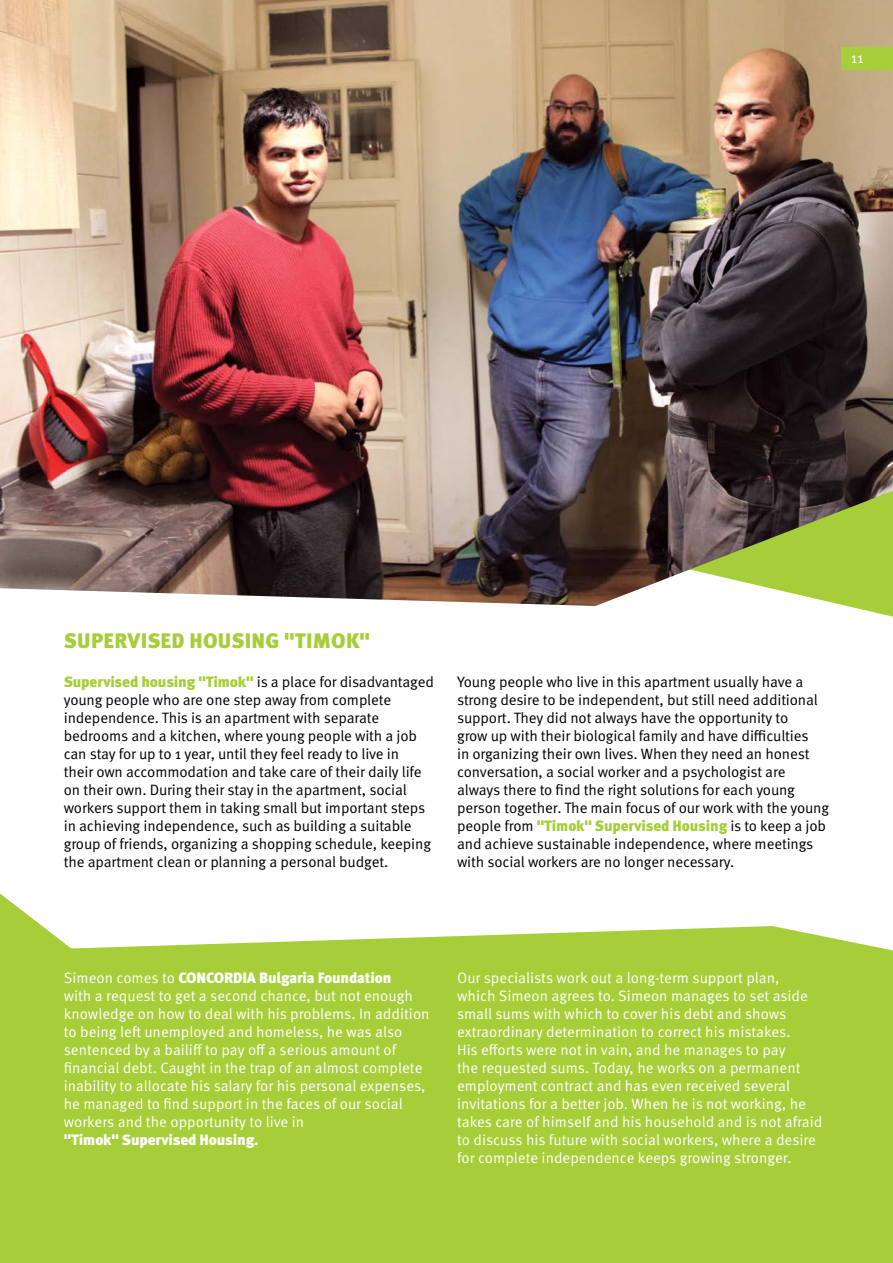
<style>
.page{position:relative;width:893px;height:1263px;background:#fff}
.page>*{position:absolute;margin:0;border:0;box-sizing:border-box;transform-origin:0 0}
.t1{font:900 21px "Meta Pro";letter-spacing:.01em;color:#a6ce39}
.t2{font:15px/18px "Meta Pro Norm";letter-spacing:-.01em;color:#000}
.t3{font:15px/18px "Meta Pro Norm";color:#fff}
.t4{font:900 15px "Meta Pro";letter-spacing:-.01em;color:#a6ce39}
.t5{font:900 15px "Meta Pro";letter-spacing:-.01em;color:#fff}
.s1{font-family:"Meta Pro Norm";font-weight:400;color:#000}
.s2{font-family:"Meta Pro Norm";font-weight:400}
</style>
<div class="page">
<img style="left:0;top:0;width:893px;height:606px">
<div style="left:0;top:926px;width:893px;height:337px;background:#a6ce39"></div>
<div style="left:841px;top:47px;width:52px;height:23px;background:#a6ce39"></div>
<svg style="left:0;top:893px;width:74px;height:155px"></svg>
<p class="t3" style="left:851px;top:48px;width:15px">11</p>
<h1 class="t1" style="left:64px;top:624px;width:308px">SUPERVISED HOUSING "TIMOK"</h1>
<p class="t4" style="left:64px;top:670px;width:372px">Supervised housing "Timok" <span class="s1">is a place for disadvantaged</span></p>
<p class="t2" style="left:64px;top:690px;width:369px">young people who are one step away from complete independence. This is an apartment with separate bedrooms and a kitchen, where young people with a job can stay for up to 1 year, until they feel ready to live in their own accommodation and take care of their daily life on their own. During their stay in the apartment, social workers support them in taking small but important steps in achieving independence, such as building a suitable group of friends, organizing a shopping schedule, keeping the apartment clean or planning a personal budget.</p>
<p class="t2" style="left:457px;top:672px;width:373px">Young people who live in this apartment usually have a strong desire to be independent, but still need additional support. They did not always have the opportunity to<br>grow up with their biological family and have difficulties<br>in organizing their own lives. When they need an honest conversation, a social worker and a psychologist are always there to find the right solutions for each young person together. The main focus of our work with the young</p>
<p class="t4" style="left:457px;top:814px;width:370px"><span class="s1">people from</span> "Timok" Supervised Housing <span class="s1">is to keep a job</span></p>
<p class="t2" style="left:457px;top:834px;width:358px">and achieve sustainable independence, where meetings with social workers are no longer necessary.</p>
<p class="t5" style="left:64px;top:966px;width:329px"><span class="s2">Simeon comes to</span> CONCORDIA Bulgaria Foundation</p>
<p class="t3" style="left:64px;top:986px;width:367px">with a request to get a second chance, but not enough knowledge on how to deal with his problems. In addition to being left unemployed and homeless, he was also sentenced by a bailiff to pay off a serious amount of financial debt. Caught in the trap of an almost complete inability to allocate his salary for his personal expenses, he managed to find support in the faces of our social workers and the opportunity to live in</p>
<p class="t5" style="left:64px;top:1128px;width:196px">"Timok" Supervised Housing.</p>
<p class="t3" style="left:457px;top:968px;width:367px">Our specialists work out a long-term support plan,<br>which Simeon agrees to. Simeon manages to set aside small sums with which to cover his debt and shows extraordinary determination to correct his mistakes.<br>His efforts were not in vain, and he manages to pay<br>the requested sums. Today, he works on a permanent employment contract and has even received several invitations for a better job. When he is not working, he takes care of himself and his household and is not afraid to discuss his future with social workers, where a desire for complete independence keeps growing stronger.</p>
</div>
